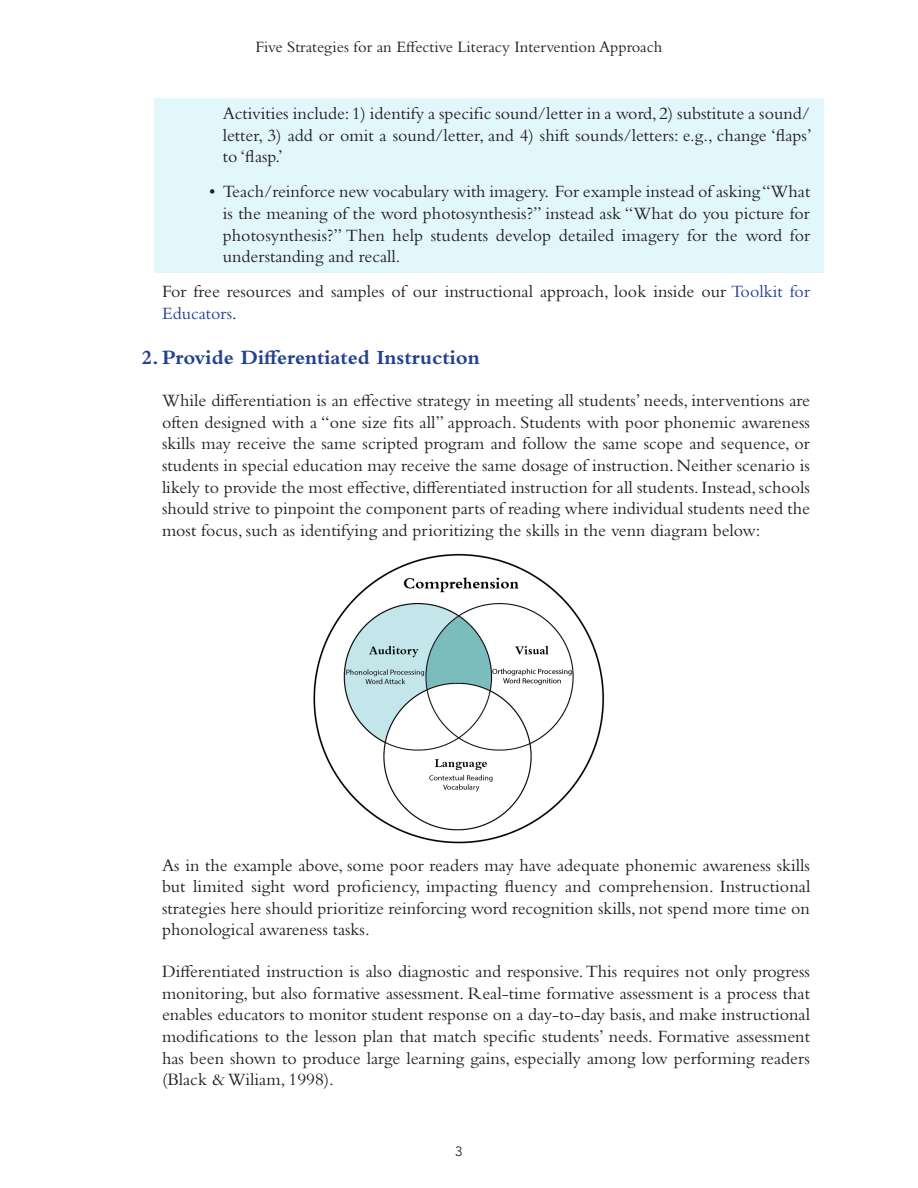
<style>
.page{position:relative;width:918px;height:1188px;background:#fff}
.page>*{position:absolute;margin:0;border:0;box-sizing:border-box;transform-origin:0 0}
.t1{font:700 21px "Bembo Std";color:#24418f}
.t2{font:18px/21.6px "Bembo Std";color:#231f20;text-align:justify}
.t3{font:16.5px "Bembo Std";color:#231f20}
.t4{font:13.5px "Avenir";color:#231f20}
.s1{color:#24418f}
</style>
<div class="page">
<img style="left:313px;top:553px;width:292px;height:291px">
<div style="left:154px;top:98px;width:670px;height:175px;background:#e1f7fc"></div>
<p class="t3" style="left:256px;top:37px;width:408px">Five Strategies for an Effective Literacy Intervention Approach</p>
<p class="t2" style="left:223px;top:102px;width:591px">Activities include: 1) identify a specific sound/letter in a word, 2) substitute a sound/ letter, 3) add or omit a sound/letter, and 4) shift sounds/letters: e.g., change ‘flaps’ to ‘flasp.’</p>
<p class="t2" style="left:223px;top:181px;width:589px;text-indent:-14px">• Teach/reinforce new vocabulary with imagery. For example instead of asking “What is the meaning of the word photosynthesis?” instead ask “What do you picture for photosynthesis?” Then help students develop detailed imagery for the word for understanding and recall.</p>
<p class="t2" style="left:162px;top:280px;width:649px">For free resources and samples of our instructional approach, look inside our <span class="s1">Toolkit for<br>Educators</span>.</p>
<p class="t1" style="left:142px;top:346px;width:340px">2.Provide Differentiated Instruction</p>
<p class="t2" style="left:162px;top:389px;width:650px">While differentiation is an effective strategy in meeting all students’ needs, interventions are often designed with a “one size fits all” approach. Students with poor phonemic awareness skills may receive the same scripted program and follow the same scope and sequence, or students in special education may receive the same dosage of instruction. Neither scenario is likely to provide the most effective, differentiated instruction for all students. Instead, schools should strive to pinpoint the component parts of reading where individual students need the most focus, such as identifying and prioritizing the skills in the venn diagram below:</p>
<p class="t2" style="left:162px;top:854px;width:650px">As in the example above, some poor readers may have adequate phonemic awareness skills but limited sight word proficiency, impacting fluency and comprehension. Instructional strategies here should prioritize reinforcing word recognition skills, not spend more time on phonological awareness tasks.</p>
<p class="t2" style="left:162px;top:960px;width:650px">Differentiated instruction is also diagnostic and responsive. This requires not only progress monitoring, but also formative assessment. Real-time formative assessment is a process that enables educators to monitor student response on a day-to-day basis, and make instructional modifications to the lesson plan that match specific students’ needs. Formative assessment has been shown to produce large learning gains, especially among low performing readers (Black &amp; Wiliam, 1998).</p>
<p class="t4" style="left:455px;top:1144px;width:9px">3</p>
</div>
